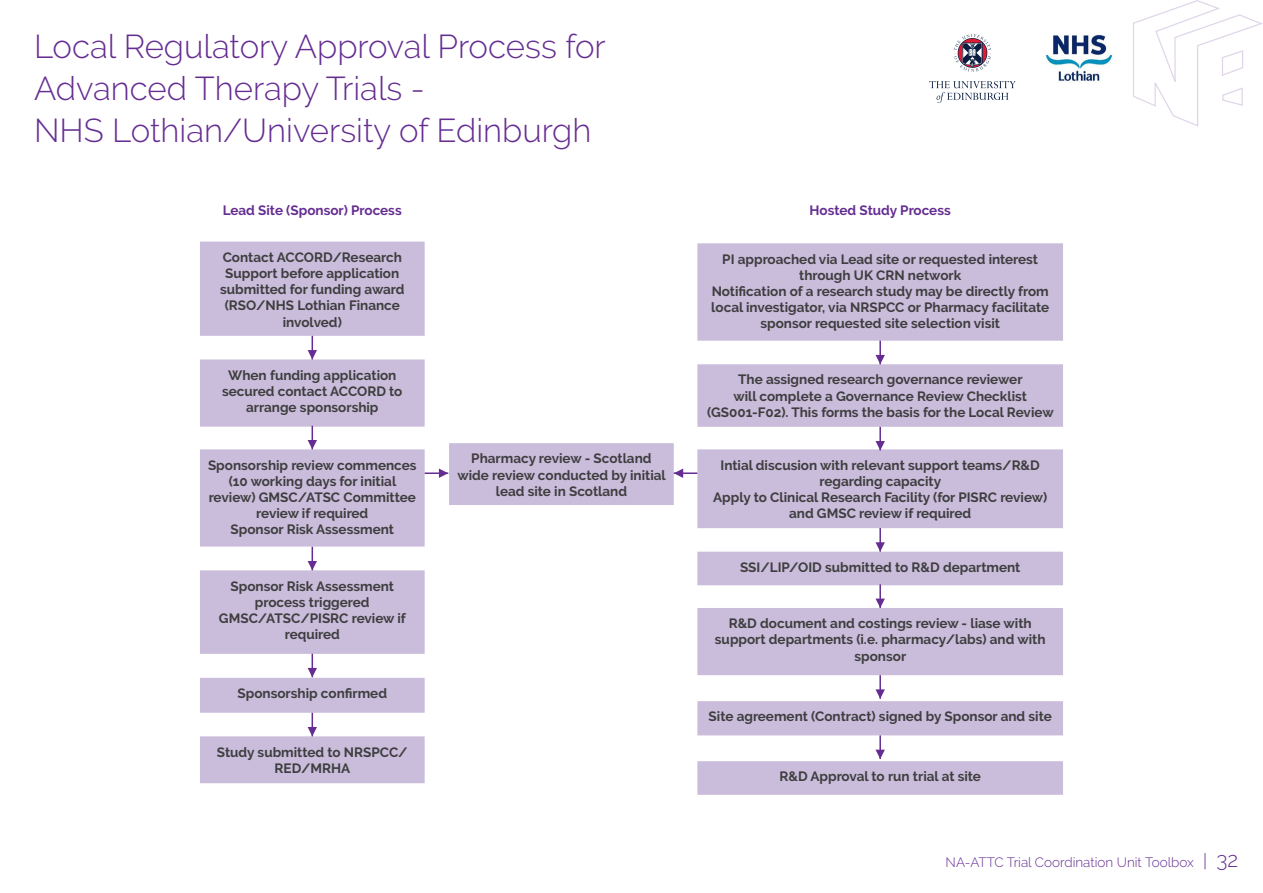
<style>
.page{position:relative;width:1263px;height:893px;background:#fff}
.page>*{position:absolute;margin:0;border:0;box-sizing:border-box;transform-origin:0 0}
.t1{font:300 33px/42px "Raleway";color:#652d91}
.t2{font:700 13.5px/16.2px "Raleway";color:#3e3e3f;text-align:center}
.t3{font:700 13.5px "Raleway";color:#652d91}
.t4{font:300 13.5px "Raleway";color:#652d91}
.s1{font-size:18px}
.s2{font-size:21px}
</style>
<div class="page">
<svg style="left:1133px;top:0;width:130px;height:127px"></svg>
<img style="left:1045px;top:34px;width:68px;height:49px">
<div style="left:697px;top:243px;width:366px;height:98px;background:#cabcdb"></div>
<hr style="left:879px;top:427px;width:2px;height:23px;background:#652d91">
<hr style="left:879px;top:528px;width:2px;height:24px;background:#652d91">
<hr style="left:879px;top:584px;width:2px;height:24px;background:#652d91">
<hr style="left:879px;top:675px;width:2px;height:24px;background:#652d91">
<hr style="left:879px;top:735px;width:2px;height:24px;background:#652d91">
<hr style="left:879px;top:341px;width:2px;height:23px;background:#652d91">
<svg style="left:697px;top:355px;width:366px;height:76px"></svg>
<svg style="left:697px;top:441px;width:366px;height:91px;background:#d0c4df"></svg>
<svg style="left:697px;top:542px;width:366px;height:47px"></svg>
<svg style="left:697px;top:599px;width:366px;height:80px"></svg>
<svg style="left:697px;top:689px;width:366px;height:50px"></svg>
<svg style="left:697px;top:750px;width:366px;height:45px"></svg>
<hr style="left:425px;top:472px;width:23px;height:2px;background:#652d91">
<hr style="left:674px;top:472px;width:23px;height:2px;background:#652d91">
<svg style="left:439px;top:443px;width:244px;height:62px;background:#cdc0dd"></svg>
<svg style="left:200px;top:241px;width:228px;height:543px"></svg>
<svg style="left:954px;top:34px;width:37px;height:38px"></svg>
<svg style="left:929px;top:81px;width:87px;height:22px"></svg>
<h1 class="t1" style="left:34px;top:27px;width:573px">Local Regulatory Approval Process for<br>Advanced Therapy Trials -<br>NHS Lothian/University of Edinburgh</h1>
<p class="t3" style="left:223px;top:204px;width:180px">Lead Site (Sponsor) Process</p>
<p class="t3" style="left:810px;top:204px;width:143px">Hosted Study Process</p>
<p class="t2" style="left:220px;top:250px;width:186px">Contact ACCORD/Research<br>Support before application submitted for funding award (RSO/NHS Lothian Finance involved)</p>
<p class="t2" style="left:711px;top:252px;width:339px">PI approached via Lead site or requested interest through UK CRN network<br>Notification of a research study may be directly from local investigator, via NRSPCC or Pharmacy facilitate sponsor requested site selection visit</p>
<p class="t2" style="left:222px;top:368px;width:182px">When funding application secured contact ACCORD to arrange sponsorship</p>
<p class="t2" style="left:707px;top:373px;width:348px">The assigned research governance reviewer<br>will complete a Governance Review Checklist (GS001-F02). This forms the basis for the Local Review</p>
<p class="t2" style="left:208px;top:458px;width:210px">Sponsorship review commences (10 working days for initial review) GMSC/ATSC Committee review if required<br>Sponsor Risk Assessment</p>
<p class="t2" style="left:219px;top:579px;width:189px">Sponsor Risk Assessment process triggered<br>GMSC/ATSC/PISRC review if required</p>
<p class="t2" style="left:238px;top:685px;width:151px">Sponsorship confirmed</p>
<p class="t2" style="left:217px;top:745px;width:192px">Study submitted to NRSPCC/<br>RED/MRHA</p>
<p class="t2" style="left:457px;top:452px;width:210px">Pharmacy review - Scotland wide review conducted by initial lead site in Scotland</p>
<p class="t2" style="left:713px;top:458px;width:335px">Intial discusion with relevant support teams/R&amp;D regarding capacity<br>Apply to Clinical Research Facility (for PISRC review) and GMSC review if required</p>
<p class="t2" style="left:740px;top:560px;width:282px">SSI/LIP/OID submitted to R&amp;D department</p>
<p class="t2" style="left:715px;top:616px;width:332px">R&amp;D document and costings review - liase with support departments (i.e. pharmacy/labs) and with sponsor</p>
<p class="t2" style="left:709px;top:710px;width:345px">Site agreement (Contract) signed by Sponsor and site</p>
<p class="t2" style="left:779px;top:770px;width:203px">R&amp;D Approval to run trial at site</p>
<p class="t4" style="left:946px;top:856px;width:294px">NA-ATTC Trial Coordination Unit Toolbox <span class="s1">|</span> <span class="s2">32</span></p>
</div>
